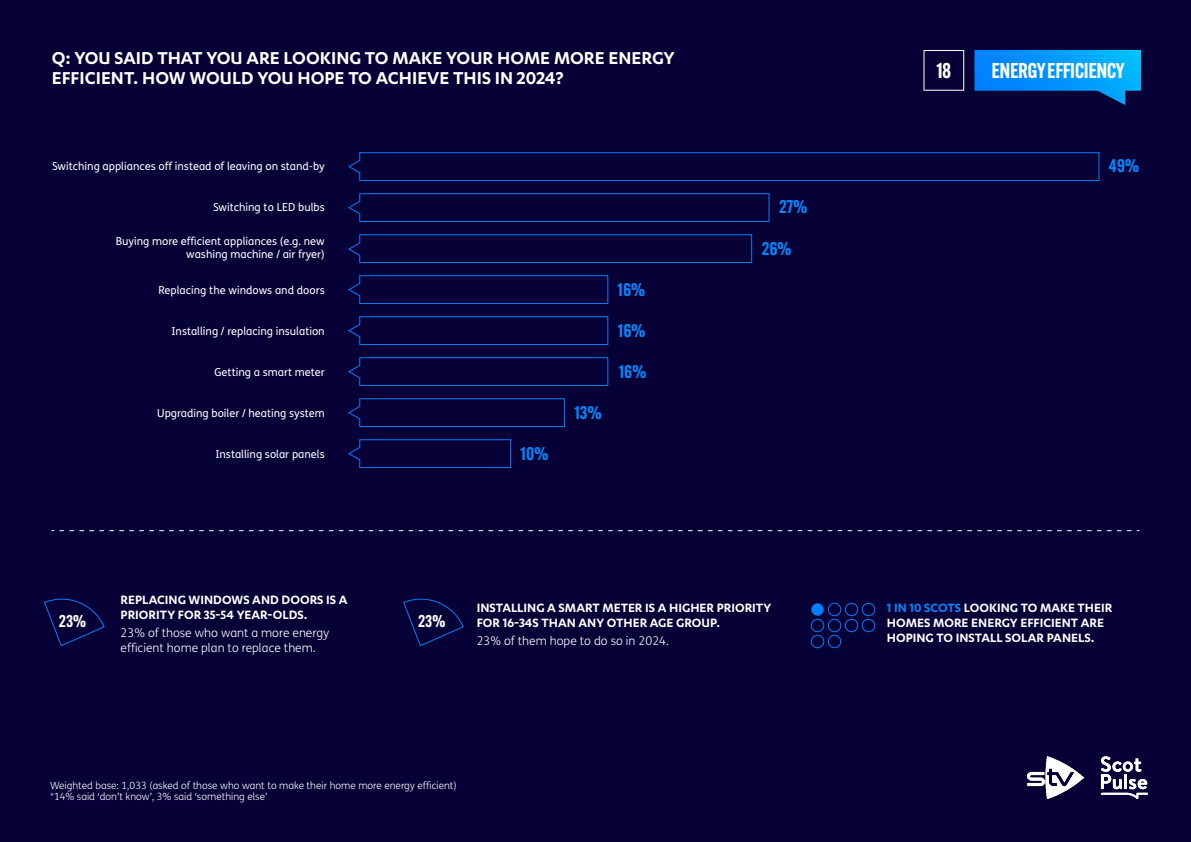
<style>
.page{position:relative;width:1191px;height:842px;background:#070036}
.page>*{position:absolute;margin:0;border:0;box-sizing:border-box;transform-origin:0 0}
.t1{font:600 21px "Alternate Gothic ATF";letter-spacing:-.025em;color:#fff}
.t2{font:600 20px/20px "Karbon";color:#fff}
.t3{font:600 18px "Alternate Gothic ATF";color:#0089ff}
.t4{font:600 16.8px "Alternate Gothic ATF";color:#fff}
.t5{font:600 14px/15px "Karbon";color:#fff}
.t6{font:300 12px/15px "FS Me";color:#fff}
.t7{font:11px/13px "FS Me";color:#fff;text-align:right}
.t8{font:300 10px/11px "FS Me";color:#fff}
.s1{color:#0089ff}
</style>
<div class="page">
<svg style="left:347px;top:152px;width:752px;height:29px;background:#060844"></svg>
<svg style="left:347px;top:193px;width:422px;height:29px;background:#060944"></svg>
<svg style="left:347px;top:234px;width:405px;height:29px;background:#060944"></svg>
<svg style="left:347px;top:275px;width:261px;height:29px;background:#060944"></svg>
<svg style="left:347px;top:316px;width:261px;height:29px;background:#060944"></svg>
<svg style="left:347px;top:357px;width:261px;height:29px;background:#060944"></svg>
<svg style="left:347px;top:398px;width:218px;height:29px;background:#060944"></svg>
<svg style="left:347px;top:439px;width:164px;height:29px;background:#060945"></svg>
<svg style="left:60px;top:530px;width:1079px;height:1px"></svg>
<svg style="left:402px;top:593px;width:62px;height:54px;background:#06063f"></svg>
<svg style="left:974px;top:50px;width:167px;height:55px;background:#0174ce"></svg>
<svg style="left:923px;top:50px;width:41px;height:41px;background:#1d1647"></svg>
<div style="left:811px;top:603px;width:12px;height:13px;background:#0080ff;border-radius:50%"></div>
<div style="left:828px;top:603px;width:13px;height:13px;border:1px solid #0080ff;border-radius:50%"></div>
<div style="left:845px;top:603px;width:13px;height:13px;border:1px solid #0080ff;border-radius:50%"></div>
<div style="left:862px;top:603px;width:13px;height:13px;border:1px solid #0080ff;border-radius:50%"></div>
<div style="left:811px;top:619px;width:13px;height:13px;border:1px solid #0080ff;border-radius:50%"></div>
<div style="left:828px;top:619px;width:13px;height:13px;border:1px solid #0080ff;border-radius:50%"></div>
<div style="left:845px;top:619px;width:13px;height:13px;border:1px solid #0080ff;border-radius:50%"></div>
<div style="left:862px;top:619px;width:13px;height:13px;border:1px solid #0080ff;border-radius:50%"></div>
<div style="left:811px;top:635px;width:13px;height:13px;border:1px solid #0080ff;border-radius:50%"></div>
<div style="left:828px;top:635px;width:13px;height:13px;border:1px solid #0080ff;border-radius:50%"></div>
<svg style="left:43px;top:593px;width:62px;height:54px;background:#06063f"></svg>
<h2 class="t2" style="left:52px;top:47px;width:624px">Q: YOU SAID THAT YOU ARE LOOKING TO MAKE YOUR HOME MORE ENERGY<br>EFFICIENT. HOW WOULD YOU HOPE TO ACHIEVE THIS IN 2024?</h2>
<p class="t7" style="left:52px;top:159px;width:274px">Switching appliances off instead of leaving on stand-by</p>
<p class="t7" style="left:213px;top:200px;width:113px">Switching to LED bulbs</p>
<p class="t7" style="left:116px;top:234px;width:210px">Buying more efficient appliances (e.g. new washing machine / air fryer)</p>
<p class="t7" style="left:158px;top:283px;width:168px">Replacing the windows and doors</p>
<p class="t7" style="left:171px;top:324px;width:155px">Installing / replacing insulation</p>
<p class="t7" style="left:215px;top:365px;width:112px">Getting a smart meter</p>
<p class="t7" style="left:157px;top:406px;width:169px">Upgrading boiler / heating system</p>
<p class="t7" style="left:215px;top:447px;width:111px">Installing solar panels</p>
<h3 class="t3" style="left:520px;top:442px;width:29px">10%</h3>
<h3 class="t3" style="left:574px;top:401px;width:29px">13%</h3>
<h3 class="t3" style="left:617px;top:278px;width:29px">16%</h3>
<h3 class="t3" style="left:618px;top:319px;width:29px">16%</h3>
<h3 class="t3" style="left:618px;top:360px;width:29px">16%</h3>
<h3 class="t3" style="left:779px;top:195px;width:30px">27%</h3>
<h3 class="t3" style="left:761px;top:237px;width:31px">26%</h3>
<h3 class="t4" style="left:59px;top:610px;width:29px">23%</h3>
<p class="t5" style="left:121px;top:592px;width:228px">REPLACING WINDOWS AND DOORS IS A<br>PRIORITY FOR 35-54 YEAR-OLDS.</p>
<p class="t6" style="left:121px;top:625px;width:210px">23% of those who want a more energy efficient home plan to replace them.</p>
<h3 class="t4" style="left:418px;top:610px;width:29px">23%</h3>
<p class="t5" style="left:477px;top:600px;width:296px">INSTALLING A SMART METER IS A HIGHER PRIORITY<br>FOR 16-34S THAN ANY OTHER AGE GROUP.</p>
<p class="t6" style="left:477px;top:633px;width:194px">23% of them hope to do so in 2024.</p>
<p class="t8" style="left:50px;top:780px;width:408px">Weighted base: 1,033 (asked of those who want to make their home more energy efficient) *14% said ‘don’t know’, 3% said ‘something else’</p>
<h1 class="t1" style="left:936px;top:57px;width:17px">18</h1>
<h1 class="t1" style="left:991px;top:57px;width:135px">ENERGY EFFICIENCY</h1>
<h3 class="t3" style="left:1109px;top:154px;width:32px">49%</h3>
<p class="t5" style="left:887px;top:600px;width:227px"><span class="s1">1 IN 10 SCOTS</span> LOOKING TO MAKE THEIR<br>HOMES MORE ENERGY EFFICIENT ARE<br>HOPING TO INSTALL SOLAR PANELS.</p>
</div>
